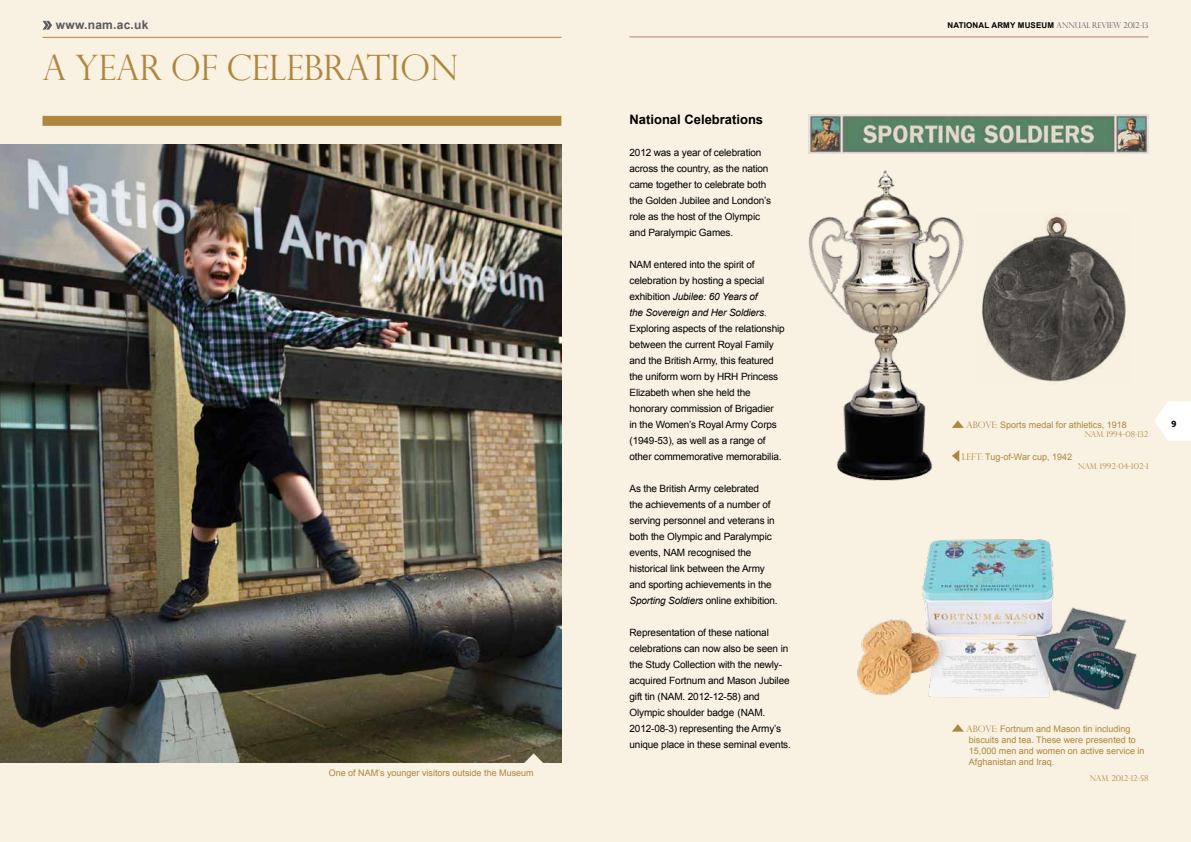
<style>
.page{position:relative;width:1191px;height:842px;background:#f9f1e1}
.page>*{position:absolute;margin:0;border:0;box-sizing:border-box;transform-origin:0 0}
.t1{font:300 35px "Perpetua Titling MT Std";letter-spacing:-.01em;color:#ad873d}
.t2{font:700 13px "Arial";color:#000}
.t3{font:700 12px "Arial";color:#58595b}
.t4{font:700 12px "Surface";color:#000}
.t5{font:10px/16px "Arial";letter-spacing:-.015em;color:#000}
.t6{font:9px/11px "Arial";color:#ad873d}
.t7{font:300 8px "Perpetua Titling MT Std";color:#ad873d}
.t8{font:300 8px "Perpetua Titling MT Std";letter-spacing:-.01em;color:#58595b}
.s1{font-style:italic}
.s2{font-family:"Arial";font-weight:700;color:#000}
.s3{font-family:"Perpetua Titling MT Std";font-weight:300}
</style>
<div class="page">
<hr style="left:629px;top:37px;width:519px;height:1px;background:#b18382">
<svg style="left:952px;top:724px;width:12px;height:8px"></svg>
<img style="left:808px;top:170px;width:156px;height:311px">
<svg style="left:951px;top:420px;width:13px;height:8px"></svg>
<svg style="left:951px;top:450px;width:8px;height:12px"></svg>
<img style="left:0;top:145px;width:561px;height:618px">
<hr style="left:43px;top:37px;width:518px;height:1px;background:#ad873d">
<div style="left:43px;top:116px;width:518px;height:10px;background:#ad873d"></div>
<svg style="left:43px;top:21px;width:9px;height:9px"></svg>
<img style="left:808px;top:115px;width:340px;height:39px">
<img style="left:857px;top:539px;width:280px;height:171px">
<svg style="left:523px;top:753px;width:21px;height:10px"></svg>
<img style="left:982px;top:214px;width:144px;height:168px">
<svg style="left:1154px;top:401px;width:37px;height:40px"></svg>
<p class="t3" style="left:56px;top:16px;width:94px">www.nam.ac.uk</p>
<h1 class="t1" style="left:43px;top:46px;width:417px">A YEAR OF CELEBRATION</h1>
<p class="t6" style="left:329px;top:767px;width:206px">One of NAM’s younger visitors outside the Museum</p>
<h2 class="t2" style="left:629px;top:111px;width:135px">National Celebrations</h2>
<p class="t5" style="left:629px;top:144px;width:143px">2012 was a year of celebration across the country, as the nation came together to celebrate both the Golden Jubilee and London’s role as the host of the Olympic and Paralympic Games.</p>
<p class="t5" style="left:629px;top:256px;width:139px">NAM entered into the spirit of celebration by hosting a special exhibition <span class="s1">Jubilee: 60 Years of the Sovereign and Her Soldiers.</span></p>
<p class="t5" style="left:629px;top:320px;width:157px">Exploring aspects of the relationship between the current Royal Family and the British Army, this featured the uniform worn by HRH Princess Elizabeth when she held the honorary commission of Brigadier<br>in the Women’s Royal Army Corps (1949-53), as well as a range of other commemorative memorabilia.</p>
<p class="t5" style="left:629px;top:480px;width:148px">As the British Army celebrated<br>the achievements of a number of serving personnel and veterans in both the Olympic and Paralympic events, NAM recognised the historical link between the Army and sporting achievements in the<br><span class="s1">Sporting Soldiers</span> online exhibition.</p>
<p class="t5" style="left:629px;top:624px;width:162px">Representation of these national celebrations can now also be seen in the Study Collection with the newly&shy;acquired Fortnum and Mason Jubilee gift tin (NAM. 2012-12-58) and Olympic shoulder badge (NAM.<br>2012-08-3) representing the Army’s unique place in these seminal events.</p>
<p class="t8" style="left:947px;top:20px;width:202px"><span class="s2">Nation al Army M useum</span> ANNUAL REVIEW 2012-13</p>
<p class="t6" style="left:966px;top:419px;width:162px"><span class="s3">ABOVE:</span> Sports medal for athletics, 1918</p>
<p class="t7" style="left:1084px;top:429px;width:65px">NAM. 1994-08-132</p>
<p class="t6" style="left:961px;top:451px;width:112px"><span class="s3">LEFT:</span> Tug-of-War cup, 1942</p>
<p class="t7" style="left:1078px;top:461px;width:72px">NAM. 1992-04-102-1</p>
<p class="t4" style="left:1171px;top:417px;width:7px">9</p>
<p class="t6" style="left:966px;top:723px;width:180px"><span class="s3">ABOVE:</span> Fortnum and Mason tin including biscuits and tea. These were presented to 15,000 men and women on active service in Afghanistan and Iraq.</p>
<p class="t7" style="left:1089px;top:773px;width:60px">NAM. 2012-12-58</p>
</div>
